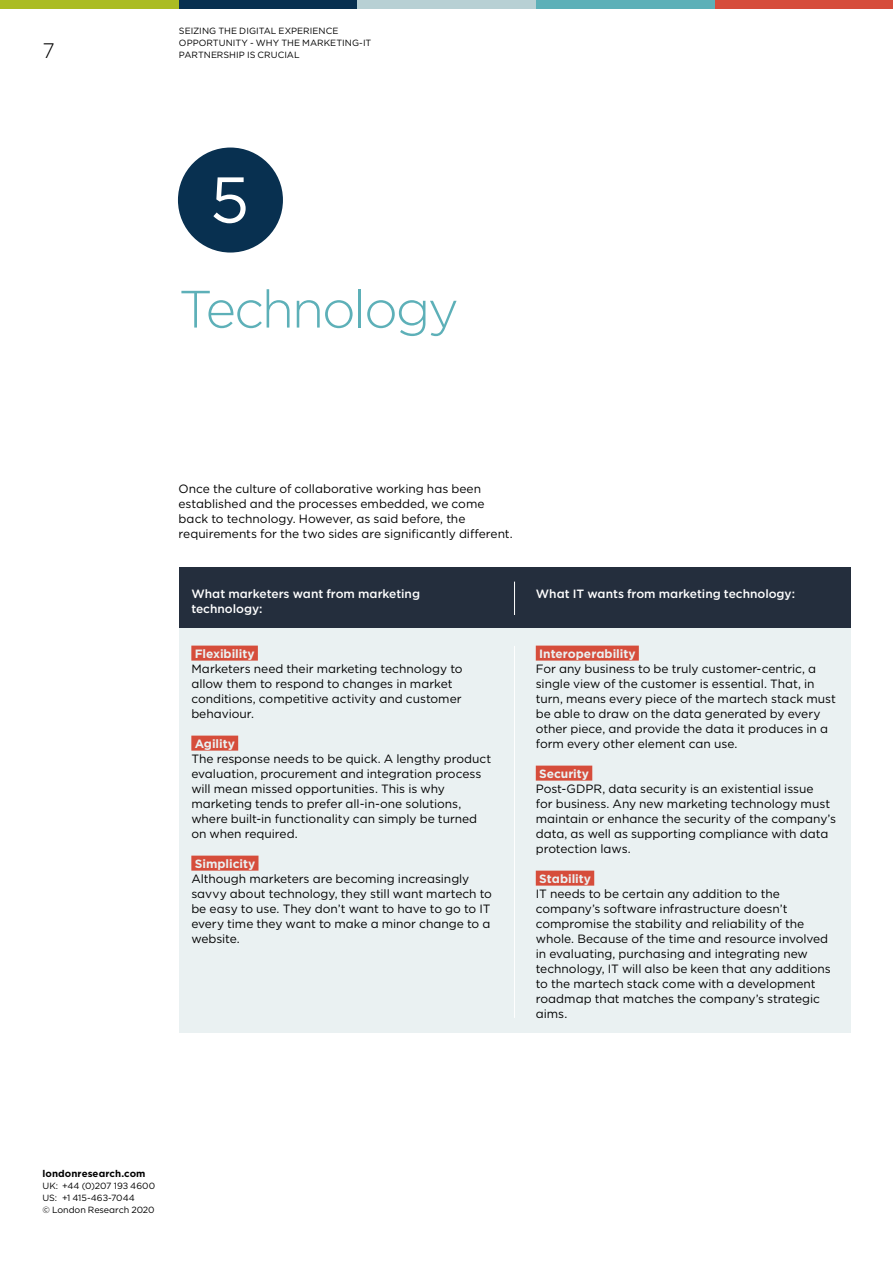
<style>
.page{position:relative;width:893px;height:1263px;background:#fff}
.page>*{position:absolute;margin:0;border:0;box-sizing:border-box;transform-origin:0 0}
.t1{font:64.5px "Gotham";color:#fff}
.t2{font:300 52.5px "Gotham";letter-spacing:-.045em;color:#5db0b8}
.t3{font:300 21px "Gotham";color:#000}
.t4{font:12px/15px "Gotham";letter-spacing:-.005em;color:#000}
.t5{font:500 12px/15px "Gotham";letter-spacing:-.005em;color:#fff}
.t6{font:700 12px "Gotham";color:#eaf1f2}
.t7{font:700 9.75px "Gotham";letter-spacing:.01em;color:#000}
.t8{font:9px/12px "Gotham";color:#000}
</style>
<div class="page">
<div style="left:714px;top:0;width:179px;height:9px;background:#d64d3b"></div>
<div style="left:536px;top:0;width:178px;height:9px;background:#5db0b8"></div>
<div style="left:357px;top:0;width:179px;height:9px;background:#b8d0d4"></div>
<div style="left:179px;top:0;width:178px;height:9px;background:#083050"></div>
<div style="left:0;top:0;width:179px;height:9px;background:#abbc22"></div>
<div style="left:179px;top:568px;width:671px;height:465px;background:#eaf1f2"></div>
<div style="left:191px;top:646px;width:67px;height:15px;background:#d64d3b"></div>
<div style="left:191px;top:736px;width:47px;height:15px;background:#d64d3b"></div>
<div style="left:191px;top:856px;width:67px;height:15px;background:#d64d3b"></div>
<div style="left:536px;top:646px;width:103px;height:15px;background:#d64d3b"></div>
<div style="left:536px;top:766px;width:56px;height:15px;background:#d64d3b"></div>
<div style="left:536px;top:871px;width:58px;height:15px;background:#d64d3b"></div>
<hr style="left:514px;top:646px;width:1px;height:372px;background:#fff">
<div style="left:179px;top:568px;width:671px;height:60px;background:#242e3d"></div>
<hr style="left:514px;top:582px;width:1px;height:33px;background:#fff">
<div style="left:178px;top:148px;width:105px;height:105px;background:#083050;border-radius:50%"></div>
<h3 class="t3" style="left:43px;top:37px;width:14px">7</h3>
<p class="t8" style="left:179px;top:24px;width:194px">SEIZING THE DIGITAL EXPERIENCE<br>OPPORTUNITY - WHY THE MARKETING-IT<br>PARTNERSHIP IS CRUCIAL</p>
<h1 class="t1" style="left:210px;top:158px;width:41px">5</h1>
<h2 class="t2" style="left:179px;top:276px;width:282px">Technology</h2>
<p class="t4" style="left:179px;top:481px;width:336px">Once the culture of collaborative working has been established and the processes embedded, we come back to technology. However, as said before, the requirements for the two sides are significantly different.</p>
<p class="t5" style="left:191px;top:586px;width:230px">What marketers want from marketing technology:</p>
<p class="t5" style="left:536px;top:586px;width:261px">What IT wants from marketing technology:</p>
<p class="t6" style="left:195px;top:645px;width:62px">Flexibility</p>
<p class="t4" style="left:191px;top:661px;width:273px">Marketers need their marketing technology to allow them to respond to changes in market conditions, competitive activity and customer behaviour.</p>
<p class="t6" style="left:195px;top:735px;width:42px">Agility</p>
<p class="t4" style="left:191px;top:751px;width:301px">The response needs to be quick. A lengthy product evaluation, procurement and integration process will mean missed opportunities. This is why marketing tends to prefer all-in-one solutions, where built-in functionality can simply be turned on when required.</p>
<p class="t6" style="left:195px;top:855px;width:62px">Simplicity</p>
<p class="t4" style="left:191px;top:871px;width:302px">Although marketers are becoming increasingly savvy about technology, they still want martech to be easy to use. They don’t want to have to go to IT every time they want to make a minor change to a website.</p>
<p class="t6" style="left:539px;top:645px;width:98px">Interoperability</p>
<p class="t4" style="left:536px;top:661px;width:302px">For any business to be truly customer-centric, a single view of the customer is essential. That, in turn, means every piece of the martech stack must be able to draw on the data generated by every other piece, and provide the data it produces in a form every other element can use.</p>
<p class="t6" style="left:539px;top:765px;width:52px">Security</p>
<p class="t4" style="left:536px;top:781px;width:302px">Post-GDPR, data security is an existential issue<br>for business. Any new marketing technology must maintain or enhance the security of the company’s data, as well as supporting compliance with data protection laws.</p>
<p class="t6" style="left:539px;top:870px;width:53px">Stability</p>
<p class="t4" style="left:536px;top:886px;width:297px">IT needs to be certain any addition to the company’s software infrastructure doesn’t compromise the stability and reliability of the whole. Because of the time and resource involved in evaluating, purchasing and integrating new technology, IT will also be keen that any additions to the martech stack come with a development roadmap that matches the company’s strategic aims.</p>
<p class="t7" style="left:43px;top:1167px;width:105px">londonresearch.com</p>
<p class="t8" style="left:43px;top:1179px;width:114px">UK: +44 (0)207 193 4600<br>US: +1 415-463-7044<br>© London Research 2020</p>
</div>
